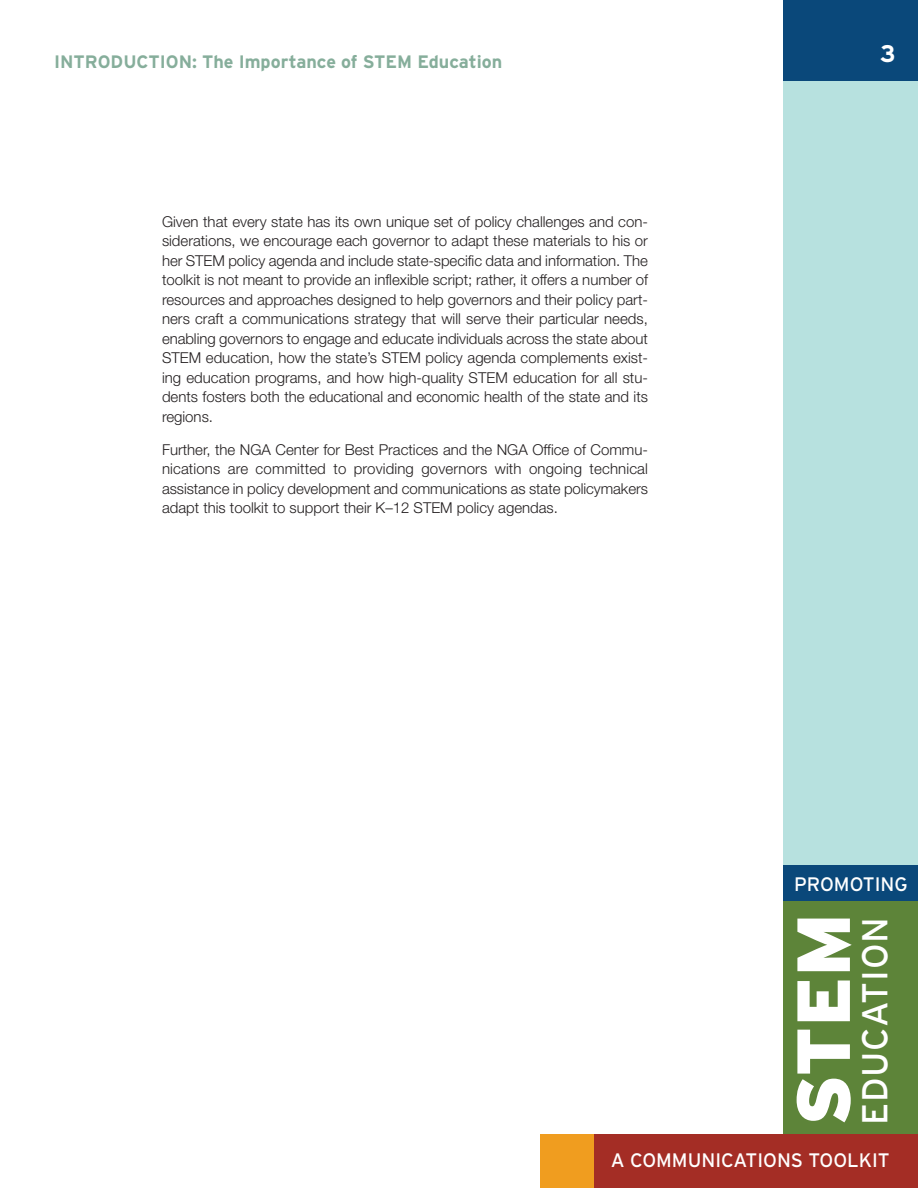
<style>
.page{position:relative;width:918px;height:1188px;background:#fff}
.page>*{position:absolute;margin:0;border:0;box-sizing:border-box;transform-origin:0 0}
.t1{font:900 75px "Interstate";color:#fff}
.t2{font:36px "Interstate";letter-spacing:.025em;color:#fff}
.t3{font:700 24px "Interstate";color:#fff}
.t4{font:19.5px "Interstate";color:#fff}
.t5{font:700 18px "Interstate";color:#86ae9b}
.t6{font:300 15px/19.5px "Helvetica Neue";color:#231f20;text-align:justify}
</style>
<div class="page">
<div style="left:783px;top:895px;width:135px;height:239px;background:#5d8439"></div>
<div style="left:783px;top:0;width:135px;height:81px;background:#0a487a"></div>
<div style="left:594px;top:1134px;width:324px;height:54px;background:#a42d25"></div>
<div style="left:540px;top:1134px;width:54px;height:54px;background:#f09d1f"></div>
<div style="left:783px;top:81px;width:135px;height:791px;background:#b7e1df"></div>
<div style="left:783px;top:865px;width:135px;height:36px;background:#0a487a"></div>
<p class="t5" style="left:54px;top:52px;width:450px">INTRODUCTION: The Importance of STEM Education</p>
<p class="t6" style="left:162px;top:213px;width:488px">Given that every state has its own unique set of policy challenges and con&shy;siderations, we encourage each governor to adapt these materials to his or her STEM policy agenda and include state-specific data and information. The toolkit is not meant to provide an inflexible script; rather, it offers a number of resources and approaches designed to help governors and their policy part&shy;ners craft a communications strategy that will serve their particular needs, enabling governors to engage and educate individuals across the state about STEM education, how the state’s STEM policy agenda complements exist&shy;ing education programs, and how high-quality STEM education for all stu&shy;dents fosters both the educational and economic health of the state and its regions.</p>
<p class="t6" style="left:162px;top:441px;width:488px">Further, the NGA Center for Best Practices and the NGA Office of Commu&shy;nications are committed to providing governors with ongoing technical assistance in policy development and communications as state policymakers adapt this toolkit to support their K–12 STEM policy agendas.</p>
<h3 class="t3" style="left:880px;top:40px;width:17px">3</h3>
<h3 class="t4" style="left:794px;top:873px;width:115px">PROMOTING</h3>
<h1 class="t1" style="left:780px;top:1126px;width:214px;rotate:-90deg">STEM</h1>
<h2 class="t2" style="left:854px;top:1125px;width:210px;rotate:-90deg">EDUCATION</h2>
<h3 class="t4" style="left:611px;top:1149px;width:280px">A COMMUNICATIONS TOOLKIT</h3>
</div>
